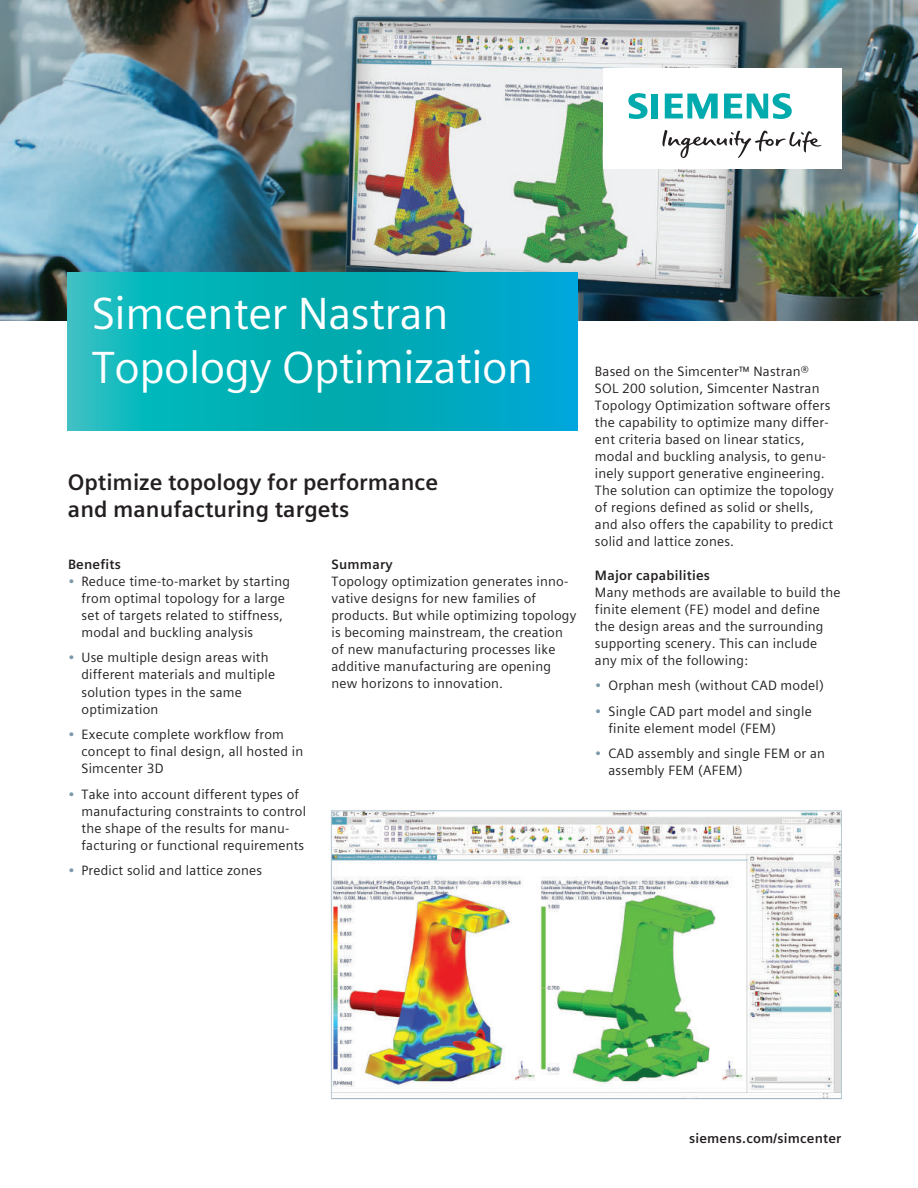
<style>
.page{position:relative;width:918px;height:1188px;background:#fff}
.page>*{position:absolute;margin:0;border:0;box-sizing:border-box;transform-origin:0 0}
.t1{font:45px/54px "Siemens Sans Global";letter-spacing:-.01em;color:#fff}
.t2{font:700 22.5px/27px "Siemens Sans Global";color:#231f20}
.t3{font:13.5px/17px "Siemens Sans Global";letter-spacing:.015em;color:#231f20}
.t4{font:700 13.5px "Siemens Sans Global";letter-spacing:.015em;color:#231f20}
.s1{color:#7b99a9}
</style>
<div class="page">
<img style="left:0;top:0;width:918px;height:320px">
<div style="left:603px;top:68px;width:238px;height:101px;background:#fff"></div>
<svg style="left:662px;top:130px;width:159px;height:28px"></svg>
<svg style="left:628px;top:93px;width:30px;height:26px"></svg>
<svg style="left:665px;top:94px;width:53px;height:25px"></svg>
<svg style="left:724px;top:93px;width:68px;height:26px"></svg>
<svg style="left:68px;top:272px;width:510px;height:159px;background:#05aebb"></svg>
<img style="left:333px;top:812px;width:507px;height:285px">
<div style="left:331px;top:810px;width:511px;height:289px;border:1px solid #b5c8d2"></div>
<h1 class="t1" style="left:92px;top:287px;width:443px">Simcenter Nastran<br>Topology Optimization</h1>
<h2 class="t2" style="left:68px;top:468px;width:372px">Optimize topology for performance and manufacturing targets</h2>
<p class="t4" style="left:68px;top:554px;width:54px">Benefits</p>
<p class="t3" style="left:82px;top:573px;width:210px;text-indent:-14px"><span class="s1">•</span> Reduce time-to-market by starting from optimal topology for a large set of targets related to stiffness, modal and buckling analysis</p>
<p class="t3" style="left:82px;top:649px;width:195px;text-indent:-14px"><span class="s1">•</span> Use multiple design areas with different materials and multiple solution types in the same optimization</p>
<p class="t3" style="left:82px;top:726px;width:223px;text-indent:-14px"><span class="s1">•</span> Execute complete workflow from concept to final design, all hosted in<br>Simcenter 3D</p>
<p class="t3" style="left:82px;top:785px;width:226px;text-indent:-14px"><span class="s1">•</span> Take into account different types of manufacturing constraints to control the shape of the results for manu&shy;facturing or functional requirements</p>
<p class="t3" style="left:68px;top:862px;width:196px"><span class="s1">•</span> Predict solid and lattice zones</p>
<p class="t4" style="left:332px;top:554px;width:63px">Summary</p>
<p class="t3" style="left:332px;top:573px;width:246px">Topology optimization generates inno&shy;vative designs for new families of products. But while optimizing topology is becoming mainstream, the creation of new manufacturing processes like additive manufacturing are opening new horizons to innovation.</p>
<p class="t3" style="left:595px;top:363px;width:240px">Based on the Simcenter™ Nastran® SOL 200 solution, Simcenter Nastran Topology Optimization software offers the capability to optimize many differ&shy;ent criteria based on linear statics, modal and buckling analysis, to genu&shy;inely support generative engineering.<br>The solution can optimize the topology of regions defined as solid or shells, and also offers the capability to predict solid and lattice zones.</p>
<p class="t4" style="left:595px;top:565px;width:117px">Major capabilities</p>
<p class="t3" style="left:595px;top:584px;width:247px">Many methods are available to build the finite element (FE) model and define the design areas and the surrounding supporting scenery. This can include any mix of the following:</p>
<p class="t3" style="left:595px;top:677px;width:230px"><span class="s1">•</span> Orphan mesh (without CAD model)</p>
<p class="t3" style="left:608px;top:703px;width:205px;text-indent:-14px"><span class="s1">•</span> Single CAD part model and single finite element model (FEM)</p>
<p class="t3" style="left:608px;top:745px;width:218px;text-indent:-14px"><span class="s1">•</span> CAD assembly and single FEM or an assembly FEM (AFEM)</p>
<p class="t4" style="left:689px;top:1128px;width:154px">siemens.com/simcenter</p>
</div>
